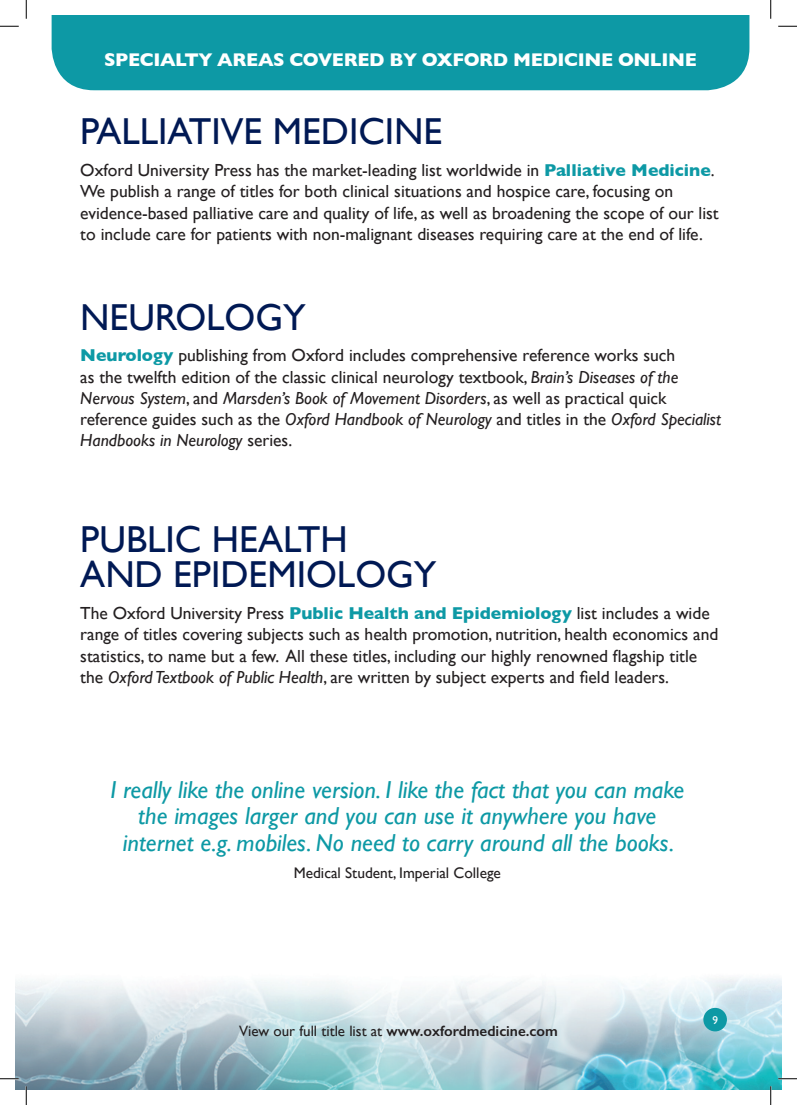
<style>
.page{position:relative;width:797px;height:1105px;background:#fff}
.page>*{position:absolute;margin:0;border:0;box-sizing:border-box;transform-origin:0 0}
.t1{font:37.5px/35px "Gill Sans";color:#001954}
.t2{font:italic 24.62px/26.1px "Gill Sans";color:#0d99a5;text-align:center}
.t3{font:700 18.75px "Gill Sans";letter-spacing:-.02em;color:#fff}
.t4{font:17.5px/21.2px "Gill Sans";color:#231f20}
.t5{font:15.38px "Gill Sans";color:#231f20}
.t6{font:15px "Gill Sans";color:#231f20}
.t7{font:11.25px "Gill Sans";color:#fff}
.s1{font-weight:700;color:#0d99a5}
.s2{font-style:italic}
.s3{font-weight:600}
</style>
<div class="page">
<img style="left:15px;top:977px;width:766px;height:112px">
<div style="left:703px;top:1008px;width:24px;height:23px;background:#0d99a5;border-radius:50%"></div>
<div style="left:52px;top:15px;width:697px;height:75px;background:#0d99a5"></div>
<svg style="left:0;top:25px;width:19px;height:2px"></svg>
<svg style="left:778px;top:25px;width:19px;height:2px"></svg>
<svg style="left:0;top:1078px;width:19px;height:1px"></svg>
<svg style="left:778px;top:1078px;width:19px;height:1px"></svg>
<svg style="left:25px;top:0;width:2px;height:19px"></svg>
<svg style="left:25px;top:1086px;width:2px;height:19px"></svg>
<svg style="left:770px;top:0;width:1px;height:19px"></svg>
<svg style="left:770px;top:1086px;width:1px;height:19px"></svg>
<p class="t3" style="left:104px;top:45px;width:594px">SPECIALTY AREAS COVERED BY OXFORD MEDICINE ONLINE</p>
<p class="t1" style="left:80px;top:114px;width:363px">PALLIATIVE MEDICINE</p>
<p class="t4" style="left:80px;top:159px;width:640px">Oxford University Press has the market-leading list worldwide in <span class="s1">Palliative Medicine</span>.<br>We publish a range of titles for both clinical situations and hospice care, focusing on evidence-based palliative care and quality of life, as well as broadening the scope of our list to include care for patients with non-malignant diseases requiring care at the end of life.</p>
<p class="t1" style="left:80px;top:299px;width:227px">NEUROLOGY</p>
<p class="t4" style="left:80px;top:345px;width:642px"><span class="s1">Neurology</span> publishing from Oxford includes comprehensive reference works such<br>as the twelfth edition of the classic clinical neurology textbook, <span class="s2">Brain’s Diseases of the Nervous System</span>, and <span class="s2">Marsden’s Book of Movement Disorders</span>, as well as practical quick reference guides such as the <span class="s2">Oxford Handbook of Neurology</span> and titles in the <span class="s2">Oxford Specialist Handbooks in Neurology</span> series.</p>
<p class="t1" style="left:80px;top:522px;width:358px">PUBLIC HEALTH<br>AND EPIDEMIOLOGY</p>
<p class="t4" style="left:80px;top:602px;width:639px">The Oxford University Press <span class="s1">Public Health and Epidemiology</span> list includes a wide range of titles covering subjects such as health promotion, nutrition, health economics and statistics, to name but a few. All these titles, including our highly renowned flagship title the <span class="s2">Oxford Textbook of Public Health</span>, are written by subject experts and field leaders.</p>
<p class="t2" style="left:110px;top:777px;width:575px">I really like the online version. I like the fact that you can make the images larger and you can use it anywhere you have internet e.g. mobiles. No need to carry around all the books.</p>
<p class="t5" style="left:294px;top:864px;width:209px">Medical Student, Imperial College</p>
<p class="t6" style="left:239px;top:1022px;width:320px">View our full title list at <span class="s3">www.oxfordmedicine.com</span></p>
<p class="t7" style="left:712px;top:1013px;width:7px">9</p>
</div>
